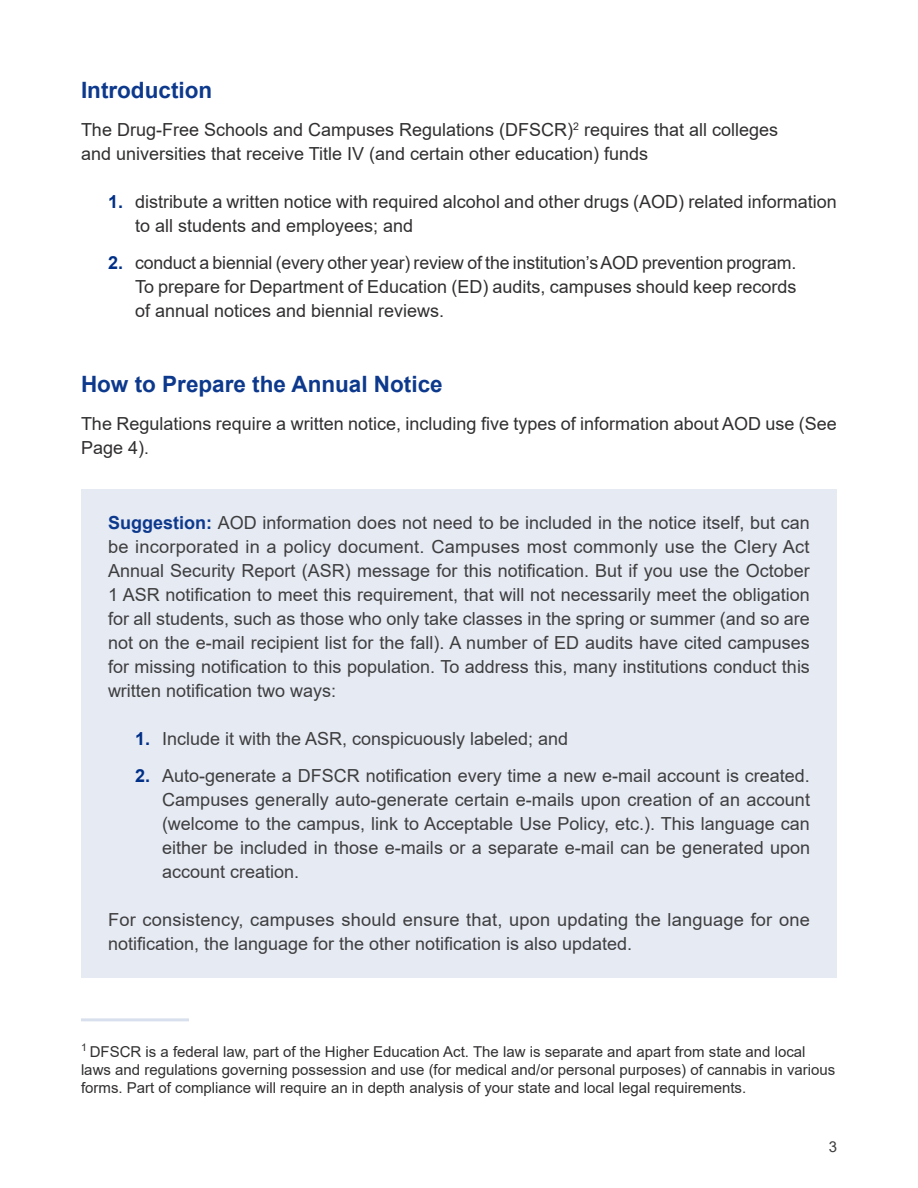
<style>
.page{position:relative;width:918px;height:1188px;background:#fff}
.page>*{position:absolute;margin:0;border:0;box-sizing:border-box;transform-origin:0 0}
.t1{font:700 22.5px "Arial";color:#0d398d}
.t2{font:18px/24px "Arial";color:#3e3e3f;text-align:justify}
.t3{font:18px/24px "Arial";color:#312f30}
.Multilevel_List{font:15px/18px "Arial";color:#312f30}
.t4{font:15px "Arial";color:#3e3e3f}
.s1{font-weight:700;color:#002f87}
.s2{font-size:17.25px}
.s3{font-weight:700;color:#0d398d}
</style>
<div class="page">
<div style="left:81px;top:489px;width:756px;height:488px;background:#e6eaf3"></div>
<hr style="left:81px;top:1018px;width:108px;height:3px;background:#d9e0ed">
<p class="t1" style="left:81px;top:74px;width:133px">Introduction</p>
<p class="t3" style="left:81px;top:117px;width:699px">The Drug-Free Schools and Campuses Regulations (DFSCR)<sup>2</sup> requires that all colleges</p>
<p class="t3" style="left:81px;top:141px;width:569px">and universities that receive Title IV (and certain other education) funds</p>
<p class="t3" style="left:135px;top:189px;width:703px;text-indent:-27px"><span class="s1">1.</span> distribute a written notice with required alcohol and other drugs (AOD) related information to all students and employees; and</p>
<p class="t3" style="left:135px;top:251px;width:663px;text-align:justify;text-indent:-27px"><span class="s1">2.</span> conduct a biennial (every other year) review of the institution’s AOD prevention program.<br>To prepare for Department of Education (ED) audits, campuses should keep records of annual notices and biennial reviews.</p>
<p class="t1" style="left:81px;top:368px;width:363px">How to Prepare the Annual Notice</p>
<p class="t3" style="left:81px;top:411px;width:757px">The Regulations require a written notice, including five types of information about AOD use (See<br>Page 4)<span class="s2">.</span></p>
<p class="t2" style="left:108px;top:510px;width:703px"><span class="s3">Suggestion:</span> AOD information does not need to be included in the notice itself, but can be incorporated in a policy document. Campuses most commonly use the Clery Act Annual Security Report (ASR) message for this notification. But if you use the October 1 ASR notification to meet this requirement, that will not necessarily meet the obligation for all students, such as those who only take classes in the spring or summer (and so are not on the e-mail recipient list for the fall). A number of ED audits have cited campuses for missing notification to this population. To address this, many institutions conduct this written notification two ways:</p>
<p class="t2" style="left:135px;top:726px;width:435px"><span class="s1">1.</span> Include it with the ASR, conspicuously labeled; and</p>
<p class="t2" style="left:162px;top:764px;width:650px;text-indent:-27px"><span class="s1">2.</span> Auto-generate a DFSCR notification every time a new e-mail account is created.<br>Campuses generally auto-generate certain e-mails upon creation of an account (welcome to the campus, link to Acceptable Use Policy, etc.). This language can either be included in those e-mails or a separate e-mail can be generated upon account creation.</p>
<p class="t2" style="left:108px;top:908px;width:703px">For consistency, campuses should ensure that, upon updating the language for one notification, the language for the other notification is also updated.</p>
<p class="Multilevel_List" style="left:81px;top:1043px;width:756px"><sup>1</sup> DFSCR is a federal law, part of the Higher Education Act. The law is separate and apart from state and local laws and regulations governing possession and use (for medical and/or personal purposes) of cannabis in various forms. Part of compliance will require an in depth analysis of your state and local legal requirements.</p>
<p class="t4" style="left:829px;top:1136px;width:10px">3</p>
</div>
